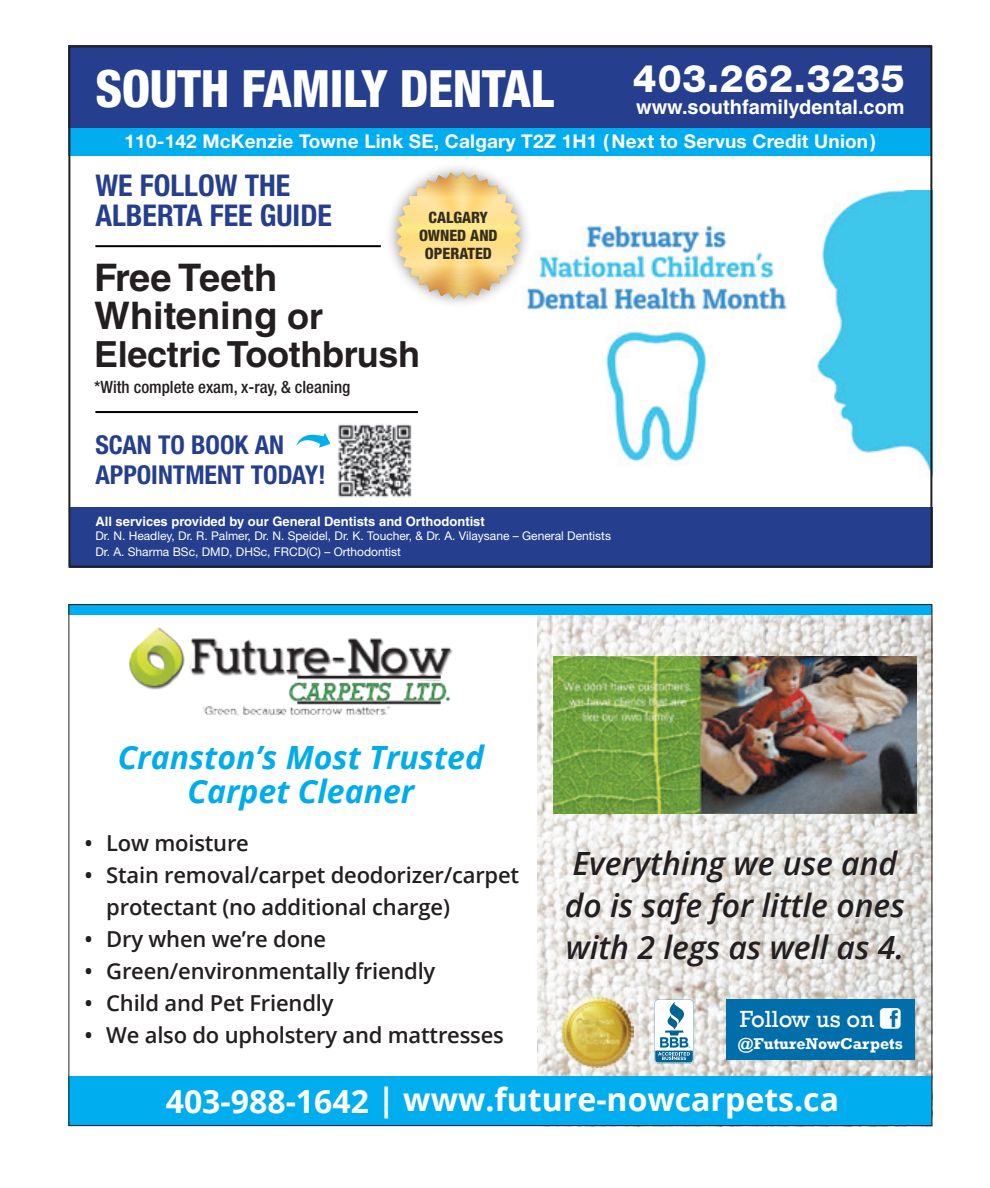
<style>
.page{position:relative;width:990px;height:1188px;background:#fff}
.page>*{position:absolute;margin:0;border:0;box-sizing:border-box;transform-origin:0 0}
.t1{font:800 condensed 51.6px "Helvetica Neue LT Std";letter-spacing:-.01em;color:#fff}
.t2{font:700 38px/38px "Helvetica LT Std";color:#231f20}
.t3{font:800 38px "Helvetica Neue LT Std";letter-spacing:.02em;color:#fff}
.t4{font:700 36px "Helvetica LT Std";letter-spacing:-.01em;color:#231f20}
.t5{font:italic 600 32px/42px "Open Sans";color:#231f20}
.t6{font:700 32px "Open Sans";color:#fff}
.t7{font:italic 700 32px/34.4px "Open Sans";color:#00acec;text-align:center}
.t8{font:700 condensed 30px/30px "Helvetica Neue LT Std";color:#253f8e}
.t9{font:700 condensed 26px/30px "Helvetica Neue LT Std";color:#253f8e}
.t10{font:24px "Rockwell";color:#fff}
.t11{font:600 22px/32px "Open Sans";letter-spacing:-.01em;color:#231f20}
.t12{font:700 20px "Helvetica LT Std";color:#fff}
.t13{font:700 19px "Helvetica Neue LT Std";letter-spacing:.01em;color:#fff}
.t14{font:500 condensed 17px "Helvetica Neue LT Std";color:#231f20}
.t15{font:700 16px "Rockwell";color:#fff}
.t16{font:800 condensed 15.8px/18.2px "Helvetica Neue LT Std";color:#010000;text-align:center}
.t17{font:700 13px "Helvetica LT Std";color:#fff}
.t18{font:12px/16px "Helvetica Neue LT Std";color:#fff}
.s1{font-size:36px}
</style>
<div class="page">
<img style="left:533px;top:190px;width:396px;height:280px">
<div style="left:68px;top:46px;width:864px;height:82px;background:#253f8e"></div>
<div style="left:68px;top:128px;width:864px;height:28px;background:#00aeef"></div>
<hr style="left:95px;top:245px;width:286px;height:2px;background:#010000">
<hr style="left:95px;top:411px;width:323px;height:2px;background:#010000">
<img style="left:337px;top:424px;width:75px;height:74px">
<svg style="left:273px;top:411px;width:83px;height:69px"></svg>
<div style="left:69px;top:507px;width:863px;height:61px;background:#253f8e"></div>
<div style="left:384px;top:161px;width:149px;height:149px;background:#231f20;opacity:.5"></div>
<svg style="left:395px;top:172px;width:127px;height:127px"></svg>
<img style="left:538px;top:615px;width:392px;height:461px">
<div style="left:68px;top:604px;width:864px;height:11px;background:#00aeef"></div>
<div style="left:68px;top:1076px;width:864px;height:50px;background:#00aeef"></div>
<img style="left:129px;top:627px;width:324px;height:89px">
<img style="left:559px;top:994px;width:74px;height:74px">
<svg style="left:654px;top:1000px;width:40px;height:63px"></svg>
<div style="left:726px;top:999px;width:188px;height:61px;background:#006eab"></div>
<img style="left:553px;top:656px;width:363px;height:157px">
<p class="t3" style="left:633px;top:56px;width:273px">403.262.3235</p>
<p class="t12" style="left:636px;top:95px;width:270px">www.southfamilydental.com</p>
<p class="t1" style="left:95px;top:56px;width:460px">SOUTH FAMILY DENTAL</p>
<p class="t13" style="left:125px;top:130px;width:753px">110-142 McKenzie Towne Link SE, Calgary T2Z 1H1 ( Next to Servus Credit Union)</p>
<p class="t8" style="left:95px;top:170px;width:238px">WE FOLLOW THE<br>ALBERTA FEE GUIDE</p>
<p class="t16" style="left:419px;top:208px;width:80px">CALGARY<br>OWNED AND<br>OPERATED</p>
<p class="t2" style="left:94px;top:258px;width:231px">Free Teeth<br>Whitening <span class="s1">or</span></p>
<p class="t4" style="left:94px;top:332px;width:328px">Electric Toothbrush</p>
<p class="t14" style="left:94px;top:377px;width:258px">*With complete exam, x-ray, &amp; cleaning</p>
<p class="t9" style="left:95px;top:430px;width:232px">SCAN TO BOOK AN<br>APPOINTMENT TODAY!</p>
<p class="t17" style="left:95px;top:513px;width:391px">All services provided by our General Dentists and Orthodontist</p>
<p class="t18" style="left:95px;top:528px;width:517px">Dr. N. Headley, Dr. R. Palmer, Dr. N. Speidel, Dr. K. Toucher, &amp; Dr. A. Vilaysane – General Dentists<br>Dr. A. Sharma BSc, DMD, DHSc, FRCD(C) – Orthodontist</p>
<p class="t7" style="left:118px;top:739px;width:368px">Cranston’s Most Trusted<br>Carpet Cleaner</p>
<p class="t11" style="left:84px;top:827px;width:166px">• Low moisture</p>
<p class="t11" style="left:106px;top:859px;width:414px;text-indent:-22px">• Stain removal/carpet deodorizer/carpet protectant (no additional charge)</p>
<p class="t11" style="left:84px;top:923px;width:243px">• Dry when we’re done</p>
<p class="t11" style="left:84px;top:955px;width:353px">• Green/environmentally friendly</p>
<p class="t11" style="left:84px;top:987px;width:251px">• Child and Pet Friendly</p>
<p class="t11" style="left:84px;top:1019px;width:421px">• We also do upholstery and mattresses</p>
<p class="t6" style="left:166px;top:1076px;width:675px">403-988-1642 | www.future-nowcarpets.ca</p>
<p class="t5" style="left:565px;top:842px;width:342px">Everything we use and do is safe for little ones with 2 legs as well as 4.</p>
<p class="t10" style="left:740px;top:1005px;width:136px">Follow us on</p>
<p class="t15" style="left:738px;top:1034px;width:167px">@FutureNowCarpets</p>
</div>
